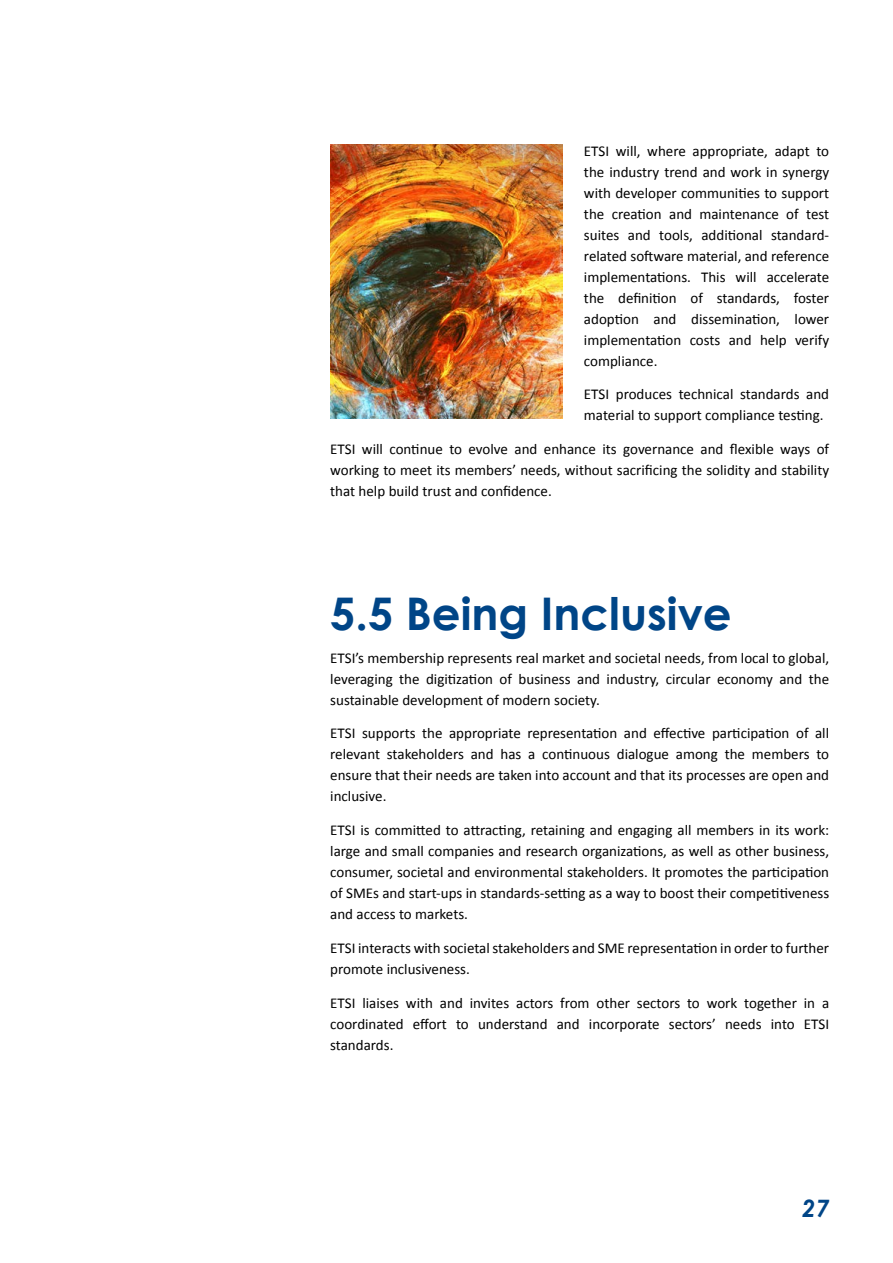
<style>
.page{position:relative;width:893px;height:1263px;background:#fff}
.page>*{position:absolute;margin:0;border:0;box-sizing:border-box;transform-origin:0 0}
.t1{font:700 45px "Century Gothic";color:#004587}
.t2{font:italic 700 24px "Century Gothic";color:#004587}
.t3{font:15px/21px "Calibri";color:#000;text-align:justify}
</style>
<div class="page">
<img style="left:330px;top:144px;width:233px;height:275px">
<p class="t3" style="left:584px;top:140px;width:247px">ETSI will, where appropriate, adapt to the industry trend and work in synergy with developer communities to support the creation and maintenance of test suites and tools, additional standard&shy;related software material, and reference implementations. This will accelerate the definition of standards, foster adoption and dissemination, lower implementation costs and help verify compliance.</p>
<p class="t3" style="left:584px;top:384px;width:247px">ETSI produces technical standards and material to support compliance testing.</p>
<p class="t3" style="left:330px;top:439px;width:500px">ETSI will continue to evolve and enhance its governance and flexible ways of working to meet its members’ needs, without sacrificing the solidity and stability that help build trust and confidence.</p>
<h1 class="t1" style="left:330px;top:585px;width:403px">5.5 Being Inclusive</h1>
<p class="t3" style="left:330px;top:647px;width:500px">ETSI’s membership represents real market and societal needs, from local to global, leveraging the digitization of business and industry, circular economy and the sustainable development of modern society.</p>
<p class="t3" style="left:330px;top:723px;width:500px">ETSI supports the appropriate representation and effective participation of all relevant stakeholders and has a continuous dialogue among the members to ensure that their needs are taken into account and that its processes are open and inclusive.</p>
<p class="t3" style="left:330px;top:820px;width:500px">ETSI is committed to attracting, retaining and engaging all members in its work: large and small companies and research organizations, as well as other business, consumer, societal and environmental stakeholders. It promotes the participation of SMEs and start-ups in standards-setting as a way to boost their competitiveness and access to markets.</p>
<p class="t3" style="left:330px;top:937px;width:500px">ETSI interacts with societal stakeholders and SME representation in order to further promote inclusiveness.</p>
<p class="t3" style="left:330px;top:992px;width:500px">ETSI liaises with and invites actors from other sectors to work together in a coordinated effort to understand and incorporate sectors’ needs into ETSI standards.</p>
<h2 class="t2" style="left:802px;top:1193px;width:28px">27</h2>
</div>
